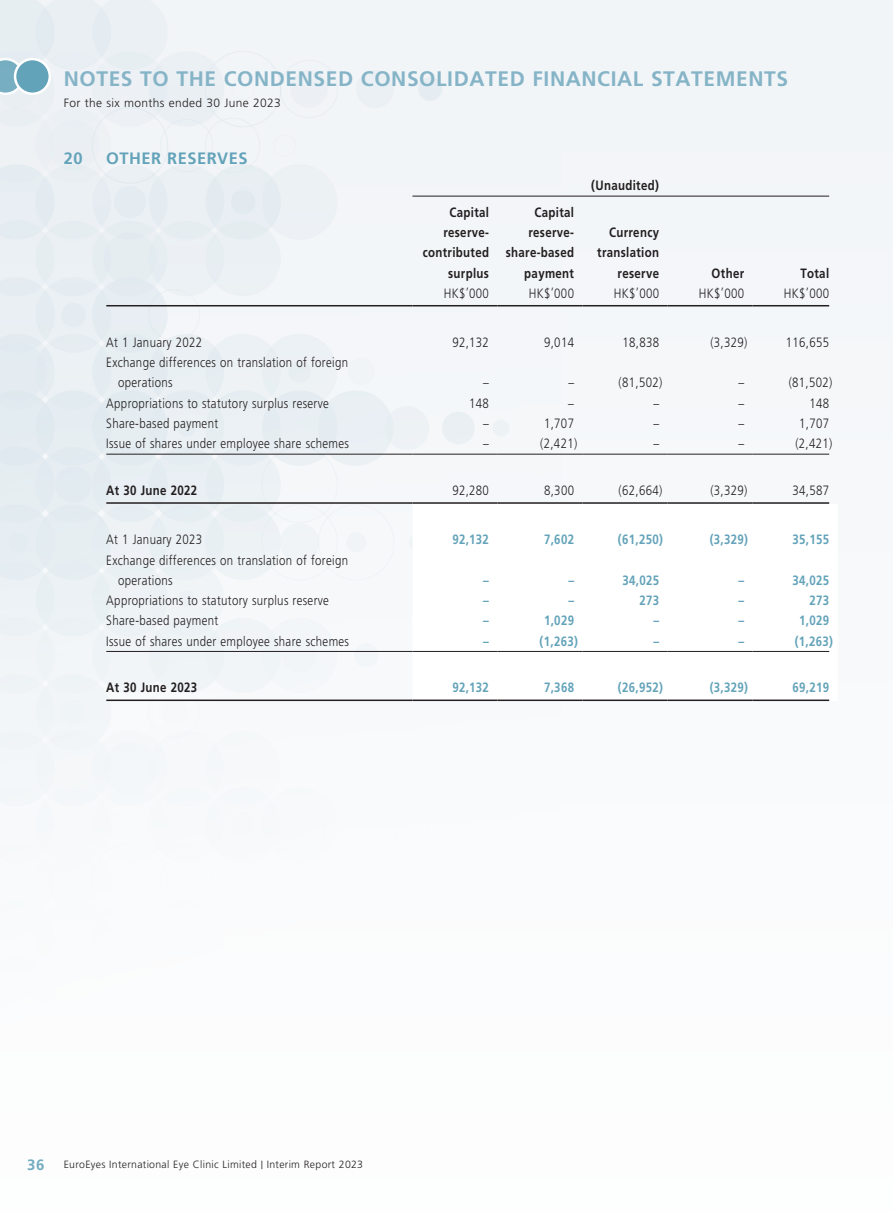
<style>
.page{position:relative;width:893px;height:1212px;background:#f2f5f8}
.page>*{position:absolute;margin:0;border:0;box-sizing:border-box;transform-origin:0 0}
.t1{font:700 21px "Frutiger LT Std";letter-spacing:.03em;color:#85b4c7}
.t2{font:700 16.5px "Frutiger LT Std";letter-spacing:.03em;color:#63a3b9}
.t3{font:700 15px "Frutiger LT Std";color:#63a3b9}
.t4{font:300 13.5px/20.2px "Frutiger LT Std";letter-spacing:.03em;color:#231f20;scale:.85 1}
.t5{font:700 13.5px/20.2px "Frutiger LT Std";letter-spacing:.03em;color:#231f20;text-align:right;scale:.85 1}
.t6{font:700 13.5px "Frutiger LT Std";letter-spacing:.03em;color:#63a3b9;scale:.85 1}
.t7{font:300 12px "Frutiger LT Std";letter-spacing:.03em;color:#231f20}
.t8{font:300 10.5px "Frutiger LT Std";letter-spacing:.03em;color:#231f20}
.s1{font-size:8.4px}
</style>
<div class="page">
<svg style="left:0;top:58px;width:24px;height:37px"></svg>
<div style="left:15px;top:59px;width:35px;height:35px;background:#63a3b9;border-radius:50%"></div>
<div style="left:14px;top:58px;width:37px;height:37px;border:2px solid #fff;border-radius:50%"></div>
<div style="left:412px;top:504px;width:418px;height:197px;background:#fff"></div>
<hr style="left:412px;top:196px;width:417px;height:1px;background:#231f20">
<hr style="left:106px;top:305px;width:306px;height:1px;background:#231f20">
<hr style="left:412px;top:305px;width:85px;height:1px;background:#231f20">
<hr style="left:497px;top:305px;width:86px;height:1px;background:#231f20">
<hr style="left:583px;top:305px;width:85px;height:1px;background:#231f20">
<hr style="left:668px;top:305px;width:85px;height:1px;background:#231f20">
<hr style="left:753px;top:305px;width:76px;height:1px;background:#231f20">
<hr style="left:106px;top:454px;width:306px;height:1px;background:#231f20">
<hr style="left:412px;top:454px;width:85px;height:1px;background:#231f20">
<hr style="left:497px;top:454px;width:86px;height:1px;background:#231f20">
<hr style="left:583px;top:454px;width:85px;height:1px;background:#231f20">
<hr style="left:668px;top:454px;width:85px;height:1px;background:#231f20">
<hr style="left:753px;top:454px;width:76px;height:1px;background:#231f20">
<hr style="left:106px;top:502px;width:306px;height:2px;background:#231f20">
<hr style="left:412px;top:502px;width:85px;height:2px;background:#231f20">
<hr style="left:497px;top:502px;width:86px;height:2px;background:#231f20">
<hr style="left:583px;top:502px;width:85px;height:2px;background:#231f20">
<hr style="left:668px;top:502px;width:85px;height:2px;background:#231f20">
<hr style="left:753px;top:502px;width:76px;height:2px;background:#231f20">
<hr style="left:106px;top:651px;width:306px;height:1px;background:#231f20">
<hr style="left:412px;top:651px;width:85px;height:1px;background:#231f20">
<hr style="left:497px;top:651px;width:86px;height:1px;background:#231f20">
<hr style="left:583px;top:651px;width:85px;height:1px;background:#231f20">
<hr style="left:668px;top:651px;width:85px;height:1px;background:#231f20">
<hr style="left:753px;top:651px;width:76px;height:1px;background:#231f20">
<hr style="left:106px;top:699px;width:306px;height:2px;background:#231f20">
<hr style="left:412px;top:699px;width:85px;height:2px;background:#231f20">
<hr style="left:497px;top:699px;width:86px;height:2px;background:#231f20">
<hr style="left:583px;top:699px;width:85px;height:2px;background:#231f20">
<hr style="left:668px;top:699px;width:85px;height:2px;background:#231f20">
<hr style="left:753px;top:699px;width:76px;height:2px;background:#231f20">
<h1 class="t1" style="left:64px;top:67px;width:726px">NOTES TO THE CONDENSED CONSOLIDATED FINANCIAL STATEMENTS</h1>
<p class="t7" style="left:64px;top:96px;width:219px">For the six months ended 30 June 2023</p>
<p class="t2" style="left:64px;top:148px;width:20px">20</p>
<p class="t2" style="left:106px;top:148px;width:143px">OTHER RESERVES</p>
<p class="t5" style="left:423px;top:202px;width:80px">Capital reserve&shy;contributed surplus</p>
<p class="t5" style="left:506px;top:202px;width:82px">Capital reserve&shy;share-based payment</p>
<p class="t5" style="left:591px;top:175px;width:81px">(Unaudited)</p>
<p class="t5" style="left:597px;top:222px;width:74px">Currency translation reserve</p>
<p class="t5" style="left:712px;top:263px;width:40px">Other</p>
<p class="t5" style="left:800px;top:263px;width:35px">Total</p>
<p class="t4" style="left:444px;top:283px;width:55px">HK$’000</p>
<p class="t4" style="left:529px;top:283px;width:55px">HK$’000</p>
<p class="t4" style="left:614px;top:283px;width:55px">HK$’000</p>
<p class="t4" style="left:699px;top:283px;width:55px">HK$’000</p>
<p class="t4" style="left:784px;top:283px;width:55px">HK$’000</p>
<p class="t4" style="left:106px;top:332px;width:114px">At 1 January 2022</p>
<p class="t4" style="left:452px;top:332px;width:45px">92,132</p>
<p class="t4" style="left:544px;top:332px;width:37px">9,014</p>
<p class="t4" style="left:622px;top:332px;width:45px">18,838</p>
<p class="t4" style="left:710px;top:332px;width:45px">(3,329)</p>
<p class="t4" style="left:786px;top:332px;width:53px">116,655</p>
<p class="t4" style="left:118px;top:353px;width:272px;text-indent:-12px">Exchange differences on translation of foreign operations</p>
<p class="t4" style="left:483px;top:373px;width:8px">–</p>
<p class="t4" style="left:568px;top:373px;width:8px">–</p>
<p class="t4" style="left:619px;top:373px;width:53px">(81,502)</p>
<p class="t4" style="left:738px;top:373px;width:8px">–</p>
<p class="t4" style="left:789px;top:373px;width:53px">(81,502)</p>
<p class="t4" style="left:106px;top:393px;width:263px">Appropriations to statutory surplus reserve</p>
<p class="t4" style="left:469px;top:393px;width:25px">148</p>
<p class="t4" style="left:568px;top:393px;width:8px">–</p>
<p class="t4" style="left:653px;top:393px;width:8px">–</p>
<p class="t4" style="left:738px;top:393px;width:8px">–</p>
<p class="t4" style="left:809px;top:393px;width:25px">148</p>
<p class="t4" style="left:106px;top:413px;width:133px">Share-based payment</p>
<p class="t4" style="left:483px;top:413px;width:8px">–</p>
<p class="t4" style="left:544px;top:413px;width:37px">1,707</p>
<p class="t4" style="left:653px;top:413px;width:8px">–</p>
<p class="t4" style="left:738px;top:413px;width:8px">–</p>
<p class="t4" style="left:799px;top:413px;width:37px">1,707</p>
<p class="t4" style="left:106px;top:434px;width:287px">Issue of shares under employee share schemes</p>
<p class="t4" style="left:483px;top:434px;width:8px">–</p>
<p class="t4" style="left:540px;top:434px;width:45px">(2,421)</p>
<p class="t4" style="left:653px;top:434px;width:8px">–</p>
<p class="t4" style="left:738px;top:434px;width:8px">–</p>
<p class="t4" style="left:795px;top:434px;width:45px">(2,421)</p>
<p class="t5" style="left:106px;top:480px;width:108px">At 30 June 2022</p>
<p class="t4" style="left:452px;top:480px;width:45px">92,280</p>
<p class="t4" style="left:544px;top:480px;width:37px">8,300</p>
<p class="t4" style="left:619px;top:480px;width:53px">(62,664)</p>
<p class="t4" style="left:710px;top:480px;width:45px">(3,329)</p>
<p class="t4" style="left:792px;top:480px;width:45px">34,587</p>
<p class="t4" style="left:106px;top:530px;width:114px">At 1 January 2023</p>
<p class="t6" style="left:452px;top:532px;width:45px">92,132</p>
<p class="t6" style="left:544px;top:532px;width:37px">7,602</p>
<p class="t6" style="left:618px;top:532px;width:54px">(61,250)</p>
<p class="t6" style="left:710px;top:532px;width:47px">(3,329)</p>
<p class="t6" style="left:792px;top:532px;width:45px">35,155</p>
<p class="t4" style="left:118px;top:550px;width:272px;text-indent:-12px">Exchange differences on translation of foreign operations</p>
<p class="t6" style="left:483px;top:572px;width:8px">–</p>
<p class="t6" style="left:568px;top:572px;width:8px">–</p>
<p class="t6" style="left:622px;top:572px;width:45px">34,025</p>
<p class="t6" style="left:738px;top:572px;width:8px">–</p>
<p class="t6" style="left:792px;top:572px;width:45px">34,025</p>
<p class="t4" style="left:106px;top:590px;width:263px">Appropriations to statutory surplus reserve</p>
<p class="t6" style="left:483px;top:592px;width:8px">–</p>
<p class="t6" style="left:568px;top:592px;width:8px">–</p>
<p class="t6" style="left:639px;top:592px;width:25px">273</p>
<p class="t6" style="left:738px;top:592px;width:8px">–</p>
<p class="t6" style="left:809px;top:592px;width:25px">273</p>
<p class="t4" style="left:106px;top:611px;width:133px">Share-based payment</p>
<p class="t6" style="left:483px;top:613px;width:8px">–</p>
<p class="t6" style="left:544px;top:613px;width:37px">1,029</p>
<p class="t6" style="left:653px;top:613px;width:8px">–</p>
<p class="t6" style="left:738px;top:613px;width:8px">–</p>
<p class="t6" style="left:799px;top:613px;width:37px">1,029</p>
<p class="t4" style="left:106px;top:631px;width:287px">Issue of shares under employee share schemes</p>
<p class="t6" style="left:483px;top:633px;width:8px">–</p>
<p class="t6" style="left:540px;top:633px;width:47px">(1,263)</p>
<p class="t6" style="left:653px;top:633px;width:8px">–</p>
<p class="t6" style="left:738px;top:633px;width:8px">–</p>
<p class="t6" style="left:795px;top:633px;width:47px">(1,263)</p>
<p class="t5" style="left:106px;top:677px;width:108px">At 30 June 2023</p>
<p class="t6" style="left:452px;top:680px;width:45px">92,132</p>
<p class="t6" style="left:544px;top:680px;width:37px">7,368</p>
<p class="t6" style="left:618px;top:680px;width:54px">(26,952)</p>
<p class="t6" style="left:710px;top:680px;width:47px">(3,329)</p>
<p class="t6" style="left:792px;top:680px;width:45px">69,219</p>
<p class="t3" style="left:27px;top:1155px;width:19px">36</p>
<p class="t8" style="left:64px;top:1158px;width:301px">EuroEyes International Eye Clinic Limited <span class="s1">|</span> Interim Report 2023</p>
</div>
